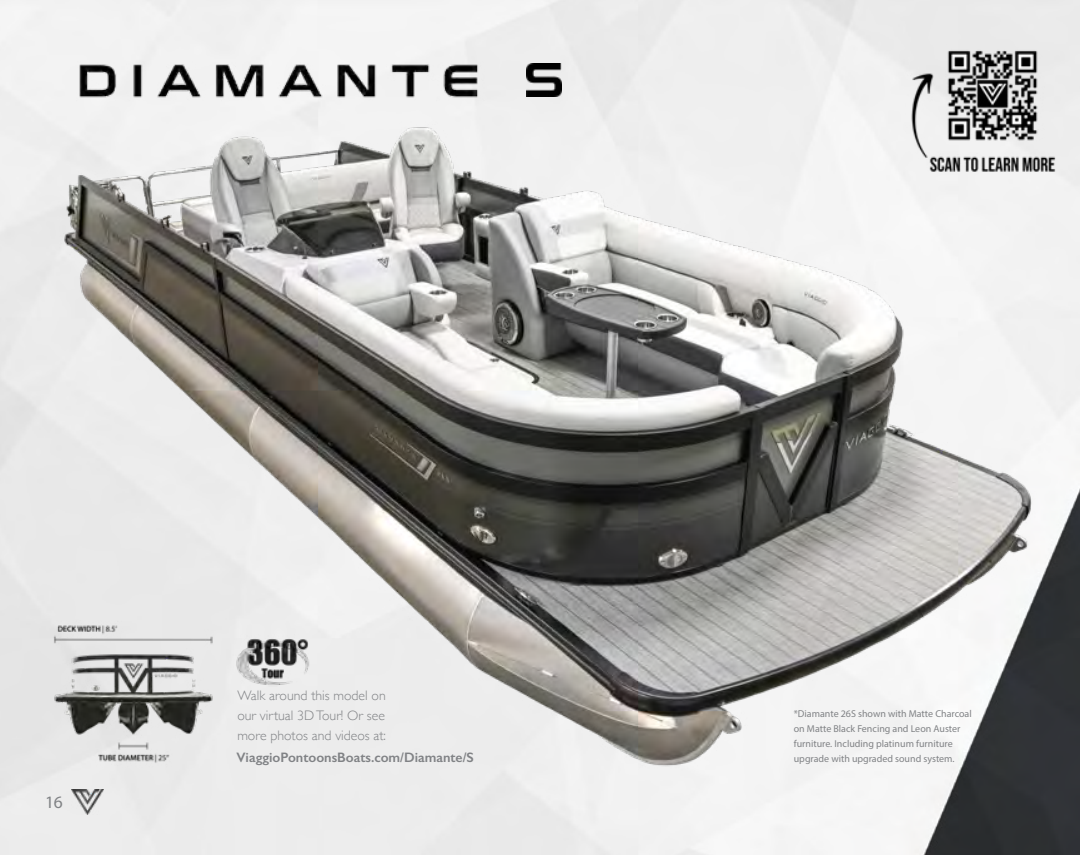
<style>
.page{position:relative;width:1080px;height:855px;background:#fff}
.page>*{position:absolute;margin:0;border:0;box-sizing:border-box;transform-origin:0 0}
.t1{font:17.5px "Myriad Pro";color:#808285}
.t2{font:300 13.75px/20px "Gill Sans";color:#808285;text-align:justify}
.t3{font:600 13.75px "Gill Sans";color:#808285}
.t4{font:10px/15px "Myriad Pro";color:#808285}
</style>
<div class="page">
<img style="left:0;top:0;width:1080px;height:855px">
<img style="left:0;top:72px;width:1080px;height:721px">
<img style="left:71px;top:790px;width:33px;height:25px">
<img style="left:527px;top:64px;width:35px;height:32px">
<img style="left:37px;top:51px;width:484px;height:58px">
<img style="left:45px;top:620px;width:187px;height:148px">
<img style="left:232px;top:625px;width:87px;height:69px">
<img style="left:905px;top:43px;width:175px;height:133px">
<h1 class="t1" style="left:45px;top:792px;width:19px">16</h1>
<h2 class="t2" style="left:237px;top:685px;width:150px">Walk around this model on our virtual 3D Tour! Or see more photos and videos at:</h2>
<p class="t4" style="left:794px;top:706px;width:179px">*Diamante 26S shown with Matte Charcoal on Matte Black Fencing and Leon Auster furniture. Including platinum furniture</p>
<h2 class="t3" style="left:236px;top:749px;width:239px">ViaggioPontoonsBoats.com/Diamante/S</h2>
<p class="t4" style="left:794px;top:751px;width:162px">upgrade with upgraded sound system.</p>
</div>
